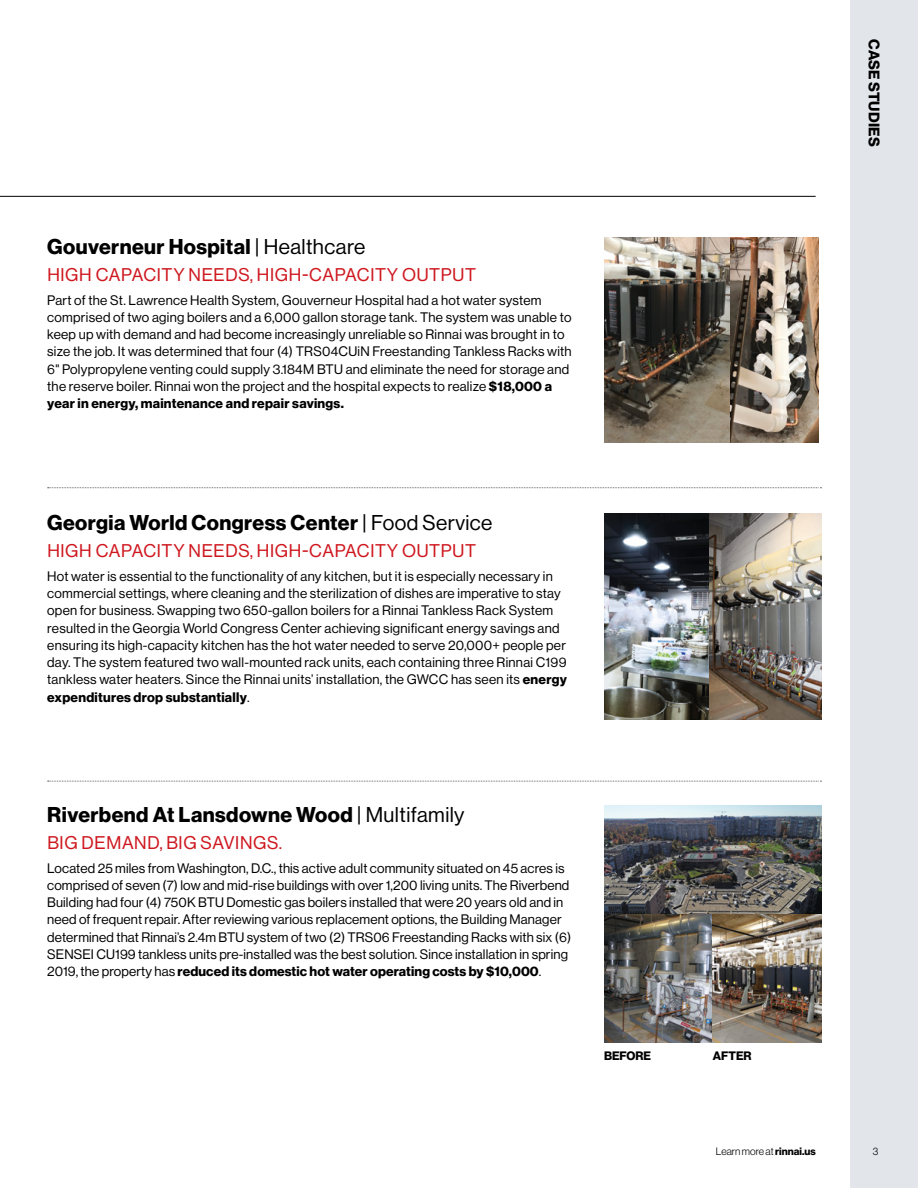
<style>
.page{position:relative;width:918px;height:1188px;background:#fff}
.page>*{position:absolute;margin:0;border:0;box-sizing:border-box;transform-origin:0 0}
.t1{font:21px "N Haas Grotesk DS Std 75 Bd";letter-spacing:.02em;color:#000}
.t2{font:18px "N Haas Grotesk DS Std 55 Rg";letter-spacing:.035em;color:#ce171e}
.t3{font:15px "N Haas Grotesk DS Std 75 Bd";letter-spacing:.015em;color:#000}
.t4{font:13.5px/17.2px "N Haas Grotesk DS Std 55 Rg";letter-spacing:.02em;color:#000}
.t5{font:13.5px "N Haas Grotesk DS Std 75 Bd";letter-spacing:.02em;color:#000}
.t6{font:12px "N Haas Grotesk DS Std 75 Bd";letter-spacing:-.005em;color:#000}
.t7{font:10.5px "N Haas Grotesk DS Std 45 Lt";color:#000}
.s1{font-family:"N Haas Grotesk DS Std 55 Rg"}
.s2{font-family:"N Haas Grotesk DS Std 75 Bd"}
</style>
<div class="page">
<hr style="left:0;top:196px;width:816px;height:1px;background:#000">
<img style="left:730px;top:237px;width:89px;height:206px">
<img style="left:605px;top:237px;width:125px;height:206px">
<img style="left:605px;top:805px;width:216px;height:109px">
<img style="left:605px;top:914px;width:108px;height:129px">
<img style="left:713px;top:914px;width:108px;height:129px">
<svg style="left:48px;top:781px;width:773px;height:1px"></svg>
<svg style="left:48px;top:487px;width:773px;height:1px"></svg>
<img style="left:709px;top:514px;width:112px;height:205px">
<img style="left:605px;top:514px;width:104px;height:205px">
<div style="left:850px;top:0;width:68px;height:1188px;background:#e2e6eb"></div>
<h1 class="t1" style="left:47px;top:234px;width:320px">Gouverneur Hospital <span class="s1">| Healthcare</span></h1>
<h2 class="t2" style="left:47px;top:264px;width:430px">HIGH CAPACITY NEEDS, HIGH-CAPACITY OUTPUT</h2>
<p class="t4" style="left:47px;top:291px;width:526px">Part of the St. Lawrence Health System, Gouverneur Hospital had a hot water system comprised of two aging boilers and a 6,000 gallon storage tank. The system was unable to keep up with demand and had become increasingly unreliable so Rinnai was brought in to size the job. It was determined that four (4) TRS04CUiN Freestanding Tankless Racks with 6" Polypropylene venting could supply 3.184M BTU and eliminate the need for storage and the reserve boiler. Rinnai won the project and the hospital expects to realize <span class="s2">$18,000 a</span></p>
<p class="t5" style="left:47px;top:395px;width:298px">year in energy, maintenance and repair savings.</p>
<p class="t3" style="left:883px;top:39px;width:109px;rotate:90deg">CASE STUDIES</p>
<h1 class="t1" style="left:47px;top:510px;width:447px">Georgia World Congress Center <span class="s1">| Food Service</span></h1>
<h2 class="t2" style="left:47px;top:540px;width:430px">HIGH CAPACITY NEEDS, HIGH-CAPACITY OUTPUT</h2>
<p class="t4" style="left:47px;top:568px;width:521px">Hot water is essential to the functionality of any kitchen, but it is especially necessary in commercial settings, where cleaning and the sterilization of dishes are imperative to stay open for business. Swapping two 650-gallon boilers for a Rinnai Tankless Rack System resulted in the Georgia World Congress Center achieving significant energy savings and ensuring its high-capacity kitchen has the hot water needed to serve 20,000+ people per day. The system featured two wall-mounted rack units, each containing three Rinnai C199 tankless water heaters. Since the Rinnai units’ installation, the GWCC has seen its <span class="s2">energy</span></p>
<p class="t5" style="left:47px;top:689px;width:204px">expenditures drop substantially<span class="s1">.</span></p>
<h1 class="t1" style="left:47px;top:802px;width:419px">Riverbend At Lansdowne Wood <span class="s1">| Multifamily</span></h1>
<h2 class="t2" style="left:47px;top:832px;width:236px">BIG DEMAND, BIG SAVINGS.</h2>
<p class="t4" style="left:47px;top:859px;width:525px">Located 25 miles from Washington, D.C., this active adult community situated on 45 acres is comprised of seven (7) low and mid-rise buildings with over 1,200 living units. The Riverbend Building had four (4) 750K BTU Domestic gas boilers installed that were 20 years old and in need of frequent repair. After reviewing various replacement options, the Building Manager determined that Rinnai’s 2.4m BTU system of two (2) TRS06 Freestanding Racks with six (6)<br>SENSEI CU199 tankless units pre-installed was the best solution. Since installation in spring</p>
<p class="t5" style="left:47px;top:964px;width:496px"><span class="s1">2019, the property has</span> reduced its domestic hot water operating costs by $10,000<span class="s1">.</span></p>
<p class="t6" style="left:604px;top:1049px;width:48px">BEFORE</p>
<p class="t6" style="left:713px;top:1049px;width:40px">AFTER</p>
<p class="t7" style="left:716px;top:1145px;width:101px">Learn more at <span class="s2">rinnai.us</span></p>
<p class="t7" style="left:873px;top:1145px;width:7px">3</p>
</div>
